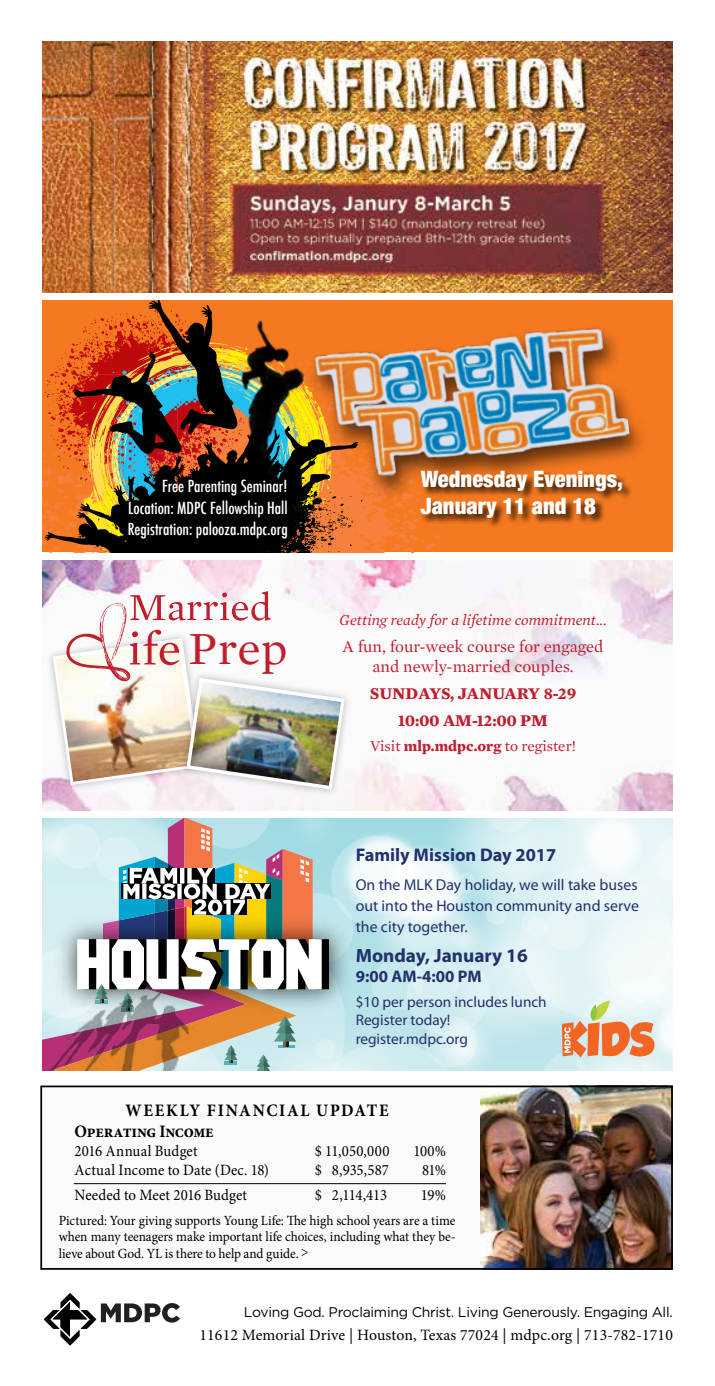
<style>
.page{position:relative;width:715px;height:1386px;background:#fff}
.page>*{position:absolute;margin:0;border:0;box-sizing:border-box;transform-origin:0 0}
.t1{font:46.9px "Mercury Text G1";color:#be1e2d}
.t2{font:900 condensed 22.57px/27.1px "Helvetica Neue";color:#fff}
.t3{font:700 19.25px "Myriad Pro";color:#22316c}
.t4{font:700 18.38px "Myriad Pro";color:#22316c}
.t5{font:700 17.5px/21px "Minion Pro";letter-spacing:.05em;color:#000;scale:.94 1}
.t6{font:16.8px/20.1px "Mercury Text G1";color:#bf1e2e;text-align:center}
.t7{font:700 16.8px/26.9px "Mercury Text G1";color:#bf1e2e;text-align:center}
.t8{font:700 16.8px "Myriad Pro";color:#22316c}
.t9{font:500 condensed 16.28px/21.7px "Futura";color:#fff;text-align:justify}
.t10{font:15.75px "Minion Pro";letter-spacing:.01em;color:#000;scale:.94 1}
.t11{font:15.75px/21px "Myriad Pro";color:#22316c;text-align:justify}
.t12{font:15.75px "Minion Pro";letter-spacing:.01em;color:#000}
.t13{font:15.22px/18.4px "Myriad Pro";color:#22316c}
.t14{font:italic 15.22px "Mercury Text G1";color:#bf1e2e}
.t15{font:15.22px "Mercury Text G1";color:#bf1e2e}
.t16{font:14px/16.6px "Minion Pro";letter-spacing:-.005em;color:#000;text-align:justify;scale:.95 1}
.t17{font:14px "Gotham";letter-spacing:-.02em;color:#000}
.s1{font-weight:700}
</style>
<div class="page">
<div style="left:42px;top:300px;width:628px;height:252px;background:#f47920"></div>
<div style="left:306px;top:325px;width:341px;height:176px;background:#000;opacity:.6"></div>
<img style="left:448px;top:325px;width:182px;height:145px">
<img style="left:42px;top:300px;width:406px;height:252px">
<img style="left:217px;top:317px;width:110px;height:109px">
<svg style="left:45px;top:426px;width:317px;height:126px;background:#694420"></svg>
<div style="left:420px;top:470px;width:212px;height:58px;background:#000;opacity:.75"></div>
<img style="left:465px;top:819px;width:69px;height:178px">
<img style="left:511px;top:819px;width:161px;height:126px">
<img style="left:583px;top:931px;width:89px;height:20px">
<img style="left:465px;top:819px;width:28px;height:165px">
<svg style="left:42px;top:819px;width:423px;height:252px"></svg>
<img style="left:45px;top:973px;width:159px;height:98px">
<svg style="left:543px;top:951px;width:129px;height:120px"></svg>
<img style="left:42px;top:560px;width:630px;height:119px">
<img style="left:42px;top:756px;width:630px;height:55px">
<div style="left:45px;top:631px;width:162px;height:161px;background:#000;opacity:.25"></div>
<div style="left:179px;top:671px;width:173px;height:126px;background:#000;opacity:.25"></div>
<svg style="left:53px;top:591px;width:291px;height:199px"></svg>
<img style="left:190px;top:682px;width:151px;height:104px">
<svg style="left:44px;top:1293px;width:136px;height:53px"></svg>
<img style="left:480px;top:1089px;width:189px;height:178px">
<div style="left:40px;top:1086px;width:439px;height:184px;background:#fafafa"></div>
<div style="left:40px;top:1086px;width:632px;height:184px;border:2px solid #000"></div>
<hr style="left:74px;top:1183px;width:371px;height:1px;background:#000">
<img style="left:42px;top:42px;width:630px;height:250px">
<p class="t9" style="left:128px;top:475px;width:161px;text-indent:34px">Free Parenting Seminar!<br>Location: MDPC Fellowship Hall Registration: palooza.mdpc.org</p>
<h2 class="t2" style="left:420px;top:464px;width:204px">Wednesday Evenings,<br>January 11 and 18</h2>
<h1 class="t1" style="left:188px;top:615px;width:100px">Prep</h1>
<p class="t14" style="left:339px;top:609px;width:268px">Getting ready for a lifetime commitment...</p>
<p class="t6" style="left:342px;top:635px;width:262px">A fun, four-week course for engaged and newly-married couples.</p>
<p class="t7" style="left:369px;top:679px;width:208px">SUNDAYS, JANUARY 8-29<br>10:00 AM-12:00 PM</p>
<p class="t15" style="left:370px;top:735px;width:207px">Visit <span class="s1">mlp.mdpc.org</span> to register!</p>
<h3 class="t4" style="left:355px;top:844px;width:202px">Family Mission Day 2017</h3>
<p class="t11" style="left:355px;top:874px;width:284px">On the MLK Day holiday, we will take buses out into the Houston community and serve the city together.</p>
<h3 class="t3" style="left:355px;top:944px;width:173px">Monday, January 16</h3>
<p class="t8" style="left:355px;top:967px;width:127px">9:00 AM-4:00 PM</p>
<p class="t13" style="left:355px;top:993px;width:192px">$10 per person includes lunch<br>Register today! register.mdpc.org</p>
<p class="t5" style="left:75px;top:1100px;width:335px;text-indent:51px">WEEKLY FINANCIAL UPDATE<br>Operating Income</p>
<p class="t10" style="left:74px;top:1141px;width:132px">2016 Annual Budget</p>
<p class="t10" style="left:314px;top:1141px;width:81px">$ 11,050,000</p>
<p class="t10" style="left:413px;top:1141px;width:36px">100%</p>
<p class="t10" style="left:74px;top:1159px;width:208px">Actual Income to Date (Dec. 18)</p>
<p class="t10" style="left:314px;top:1159px;width:80px">$ 8,935,587</p>
<p class="t10" style="left:421px;top:1159px;width:27px">81%</p>
<p class="t10" style="left:74px;top:1185px;width:185px">Needed to Meet 2016 Budget</p>
<p class="t10" style="left:314px;top:1185px;width:79px">$ 2,114,413</p>
<p class="t10" style="left:420px;top:1185px;width:28px">19%</p>
<p class="t16" style="left:59px;top:1212px;width:418px">Pictured: Your giving supports Young Life: The high school years are a time when many teenagers make important life choices, including what they be&shy;lieve about God. YL is there to help and guide. &gt;</p>
<p class="t17" style="left:243px;top:1303px;width:430px">Loving God. Proclaiming Christ. Living Generously. Engaging All.</p>
<p class="t12" style="left:199px;top:1324px;width:474px">11612 Memorial Drive | Houston, Texas 77024 | mdpc.org | 713-782-1710</p>
</div>
